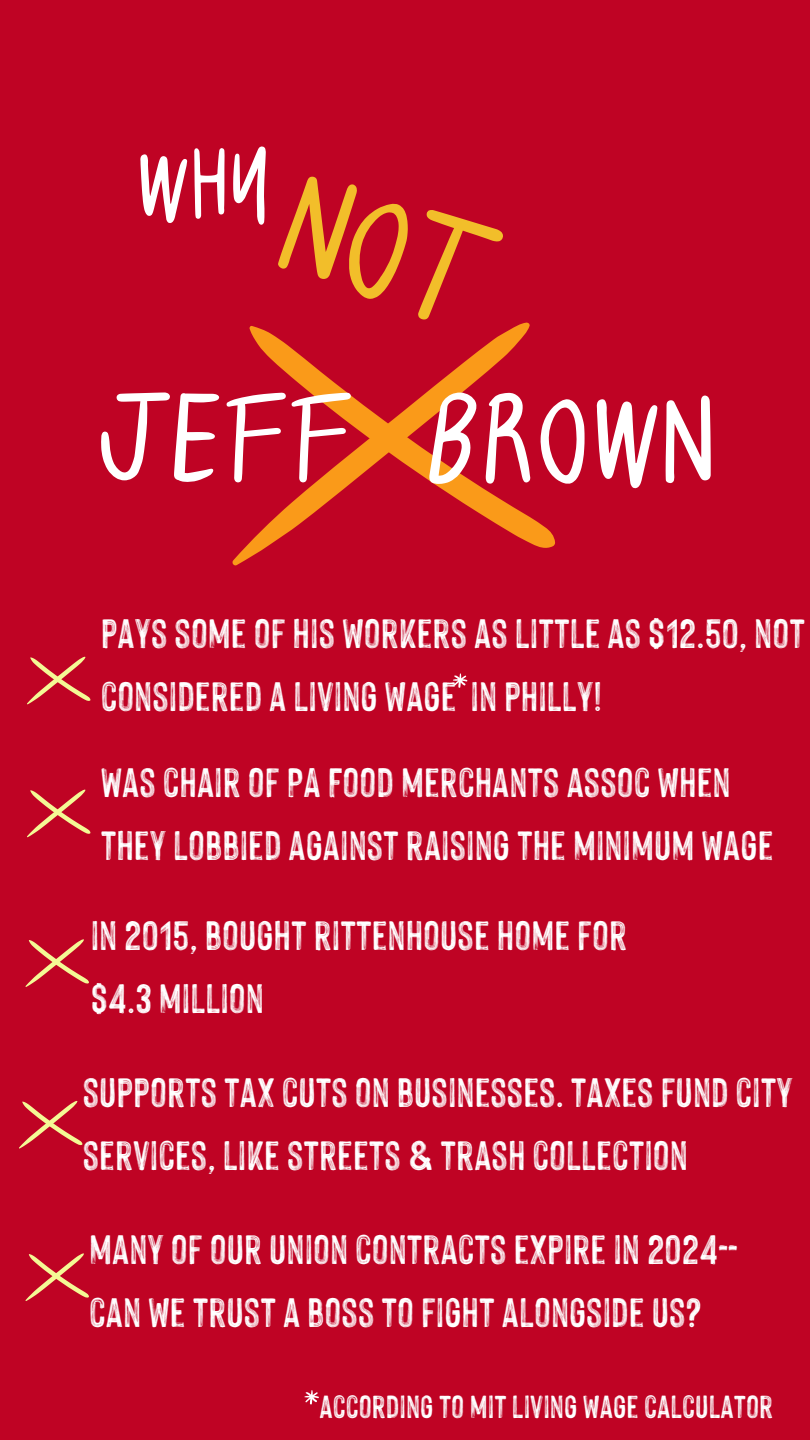
<style>
.page{position:relative;width:810px;height:1440px;background:#bf0324}
.page>*{position:absolute;margin:0;border:0;box-sizing:border-box;transform-origin:0 0}
.t1{font:129.5px "Saifah";color:#fff}
.t2{font:100px "Saifah";color:#fff}
.t3{font:45px/63px "Hackney Vector";color:#fff}
.t4{font:35px "Hackney Vector";color:#fff}
</style>
<div class="page">
<svg style="left:530px;top:517px;width:25px;height:31px"></svg>
<svg style="left:232px;top:322px;width:298px;height:244px"></svg>
<svg style="left:27px;top:657px;width:63px;height:48px"></svg>
<svg style="left:27px;top:790px;width:63px;height:48px"></svg>
<svg style="left:25px;top:939px;width:64px;height:48px"></svg>
<svg style="left:19px;top:1101px;width:63px;height:48px"></svg>
<svg style="left:25px;top:1253px;width:64px;height:48px"></svg>
<svg style="left:453px;top:673px;width:15px;height:15px"></svg>
<svg style="left:304px;top:1390px;width:15px;height:15px"></svg>
<svg style="left:277px;top:322px;width:229px;height:14px"></svg>
<h2 class="t2" style="left:136px;top:91px;width:136px">WHY</h2>
<h1 class="t1" style="left:95px;top:317px;width:622px">JEFF BROWN</h1>
<p class="t3" style="left:101px;top:599px;width:706px">PAYSSOMEOFHIS WORKERSASLITTLEAS$12.50, NOT<br>CONSIDERED ALIVING WAGE IN PHILLY!</p>
<p class="t3" style="left:101px;top:747px;width:674px">WASCHAIR OFPAFOOD MERCHANTSASSOC WHEN<br>THEYLOBBIEDAGAINST RAISINGTHE MINIMUM WAGE</p>
<p class="t3" style="left:91px;top:900px;width:538px">IN 2015,BOUGHT RITTENHOUSEHOMEFOR $4.3 MILLION</p>
<p class="t3" style="left:83px;top:1057px;width:712px">SUPPORTSTAXCUTSON BUSINESSES.TAXESFUNDCITY<br>SERVICES,LIKESTREETS &amp; TRASHCOLLECTION</p>
<p class="t3" style="left:89px;top:1215px;width:650px">MANYOFOUR UNION CONTRACTSEXPIREIN 2024--<br>CAN WETRUSTABOSSTOFIGHTALONGSIDEUS?</p>
<p class="t4" style="left:319px;top:1383px;width:455px">ACCORDINGTO MITLIVING WAGECALCULATOR</p>
</div>
